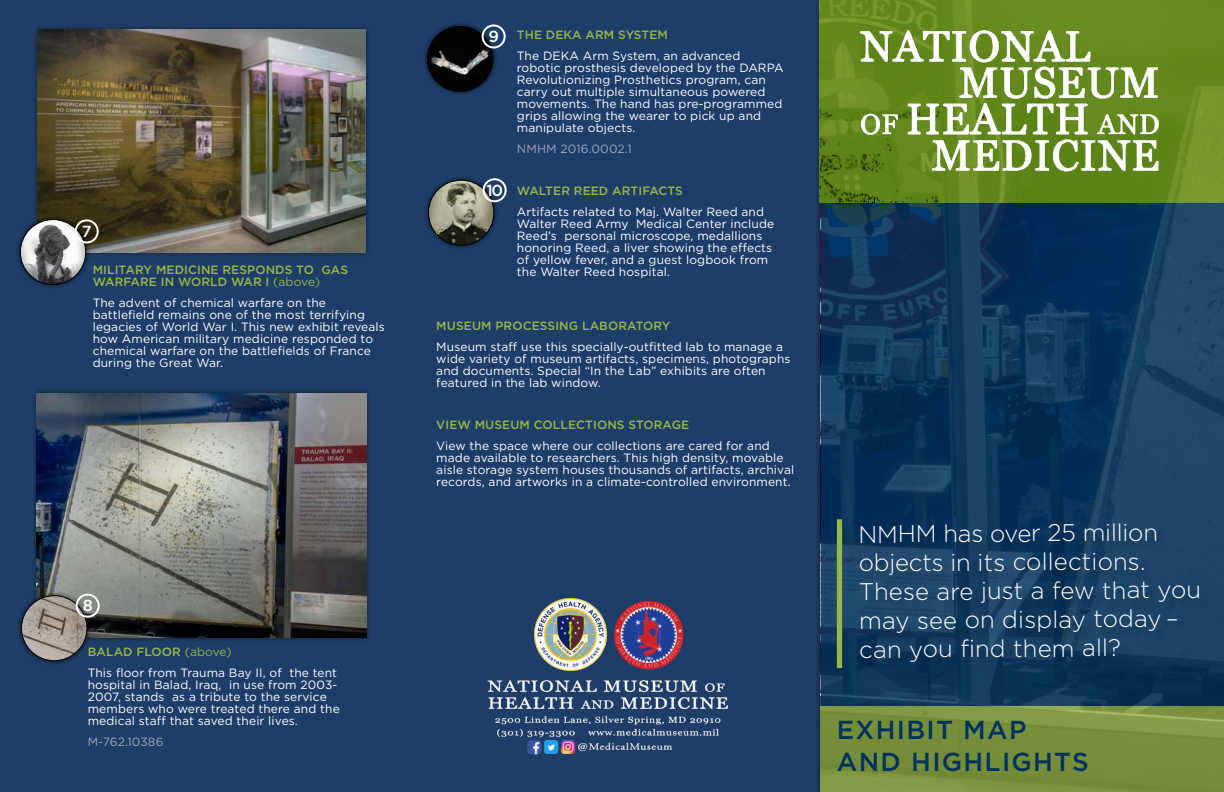
<style>
.page{position:relative;width:1224px;height:792px;background:#1e3e69}
.page>*{position:absolute;margin:0;border:0;box-sizing:border-box;transform-origin:0 0}
.t1{font:500 26px/32px "Gotham";letter-spacing:.05em;color:#00325f}
.t2{font:300 24px/28.9px "Gotham";color:#fff}
.t3{font:500 16px "Gotham";color:#fff}
.t4{font:12px/12px "Gotham";letter-spacing:.01em;color:#fff}
.t5{font:500 12px/12px "Gotham";letter-spacing:.01em;color:#98b747}
.t6{font:12px "Gotham";letter-spacing:.01em;color:#9fa4bc}
.s1{font-weight:400}
.s2{font-weight:500;color:#98b747}
.s3{color:#98b747}
</style>
<div class="page">
<svg style="left:821px;top:202px;width:403px;height:504px"></svg>
<img style="left:820px;top:0;width:404px;height:202px">
<div style="left:862px;top:525px;width:350px;height:148px;background:#000;opacity:.27"></div>
<div style="left:837px;top:519px;width:5px;height:149px;background:#98b747"></div>
<div style="left:32px;top:24px;width:339px;height:234px;background:#000;opacity:.5"></div>
<img style="left:37px;top:30px;width:328px;height:222px">
<div style="left:31px;top:388px;width:341px;height:255px;background:#000;opacity:.5"></div>
<img style="left:36px;top:393px;width:330px;height:244px">
<img style="left:487px;top:598px;width:242px;height:157px">
<img style="left:844px;top:7px;width:367px;height:185px">
<div style="left:423px;top:175px;width:76px;height:75px;background:#000;opacity:.7"></div>
<img style="left:428px;top:180px;width:66px;height:65px;border-radius:33px">
<div style="left:428px;top:180px;width:66px;height:65px;border:1px solid #000;border-radius:50%"></div>
<div style="left:16px;top:591px;width:76px;height:75px;background:#000;opacity:.7"></div>
<img style="left:22px;top:596px;width:65px;height:65px;border-radius:33px">
<div style="left:21px;top:596px;width:66px;height:65px;border:1px solid #000;border-radius:50%"></div>
<div style="left:15px;top:215px;width:76px;height:75px;background:#000;opacity:.7"></div>
<img style="left:20px;top:220px;width:66px;height:65px;border-radius:33px">
<div style="left:20px;top:219px;width:66px;height:66px;border:1px solid #000;border-radius:50%"></div>
<div style="left:422px;top:21px;width:76px;height:76px;background:#000;opacity:.7"></div>
<img style="left:427px;top:26px;width:66px;height:65px;border-radius:33px">
<div style="left:427px;top:26px;width:66px;height:66px;border:1px solid #000;border-radius:50%"></div>
<div style="left:75px;top:219px;width:24px;height:24px;border:2px solid #fff;border-radius:50%"></div>
<div style="left:76px;top:594px;width:24px;height:24px;border:2px solid #fff;border-radius:50%"></div>
<div style="left:482px;top:24px;width:24px;height:25px;border:2px solid #fff;border-radius:50%"></div>
<div style="left:483px;top:178px;width:24px;height:24px;border:2px solid #fff;border-radius:50%"></div>
<div style="left:820px;top:706px;width:404px;height:86px;background:linear-gradient(to right,#79903b,#7b933e)"></div>
<img style="left:535px;top:599px;width:71px;height:71px">
<h3 class="t3" style="left:82px;top:222px;width:11px">7</h3>
<p class="t5" style="left:93px;top:264px;width:257px">MILITARY MEDICINE RESPONDS TO GAS<br>WARFARE IN WORLD WAR I <span class="s1">(above)</span></p>
<p class="t4" style="left:93px;top:297px;width:293px">The advent of chemical warfare on the battlefield remains one of the most terrifying legacies of World War I. This new exhibit reveals how American military medicine responded to chemical warfare on the battlefields of France during the Great War.</p>
<h3 class="t3" style="left:83px;top:596px;width:12px">8</h3>
<p class="t4" style="left:88px;top:641px;width:251px;line-height:21px"><span class="s2">BALAD FLOOR</span> <span class="s3">(above)<br></span>This floor from Trauma Bay II, of the tent</p>
<p class="t4" style="left:88px;top:679px;width:254px">hospital in Balad, Iraq, in use from 2003- 2007, stands as a tribute to the service members who were treated there and the medical staff that saved their lives.</p>
<p class="t6" style="left:88px;top:735px;width:77px">M-762.10386</p>
<h3 class="t3" style="left:488px;top:27px;width:12px">9</h3>
<h3 class="t3" style="left:486px;top:181px;width:18px">10</h3>
<p class="t5" style="left:517px;top:29px;width:153px">THE DEKA ARM SYSTEM</p>
<p class="t4" style="left:517px;top:50px;width:268px">The DEKA Arm System, an advanced robotic prosthesis developed by the DARPA Revolutionizing Prosthetics program, can carry out multiple simultaneous powered movements. The hand has pre-programmed grips allowing the wearer to pick up and manipulate objects.</p>
<p class="t6" style="left:517px;top:142px;width:116px">NMHM 2016.0002.1</p>
<p class="t5" style="left:517px;top:185px;width:167px">WALTER REED ARTIFACTS</p>
<p class="t4" style="left:517px;top:206px;width:259px">Artifacts related to Maj. Walter Reed and Walter Reed Army Medical Center include Reed’s personal microscope, medallions honoring Reed, a liver showing the effects of yellow fever, and a guest logbook from the Walter Reed hospital.</p>
<p class="t5" style="left:436px;top:319px;width:236px">MUSEUM PROCESSING LABORATORY</p>
<p class="t4" style="left:436px;top:340px;width:356px">Museum staff use this specially-outfitted lab to manage a wide variety of museum artifacts, specimens, photographs and documents. Special “In the Lab” exhibits are often featured in the lab window.</p>
<p class="t5" style="left:436px;top:418px;width:254px">VIEW MUSEUM COLLECTIONS STORAGE</p>
<p class="t4" style="left:436px;top:439px;width:359px">View the space where our collections are cared for and made available to researchers. This high density, movable aisle storage system houses thousands of artifacts, archival records, and artworks in a climate-controlled environment.</p>
<h2 class="t2" style="left:859px;top:518px;width:344px">NMHM has over 25 million objects in its collections.<br>These are just a few that you may see on display today – can you find them all?</h2>
<h1 class="t1" style="left:837px;top:713px;width:253px">EXHIBIT MAP<br>AND HIGHLIGHTS</h1>
</div>
